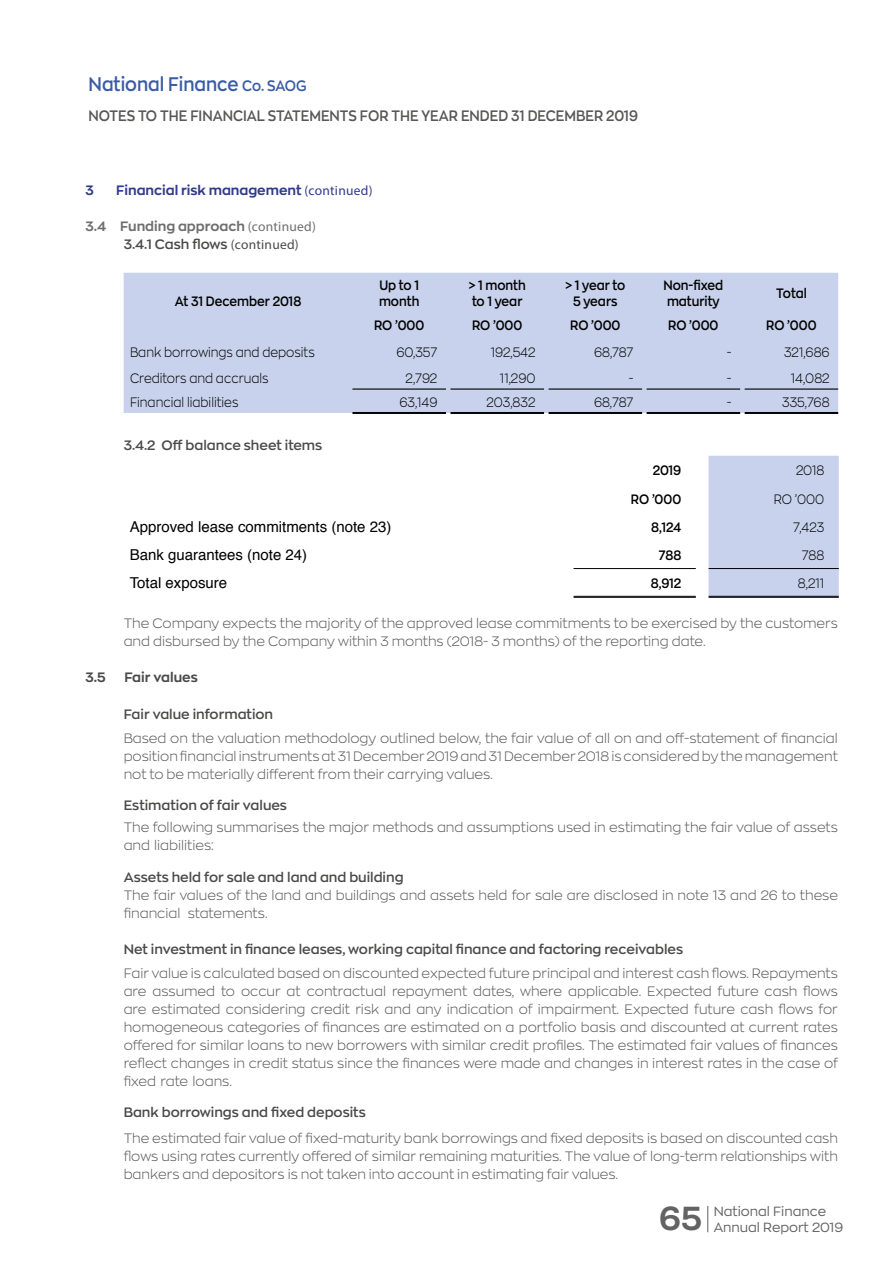
<style>
.page{position:relative;width:893px;height:1263px;background:#fff}
.page>*{position:absolute;margin:0;border:0;box-sizing:border-box;transform-origin:0 0}
.t1{font:700 33px "Zona Pro";color:#646363}
.t2{font:600 19.5px "Zona Pro";color:#3a5ba7;scale:.9 1}
.t3{font:15px "Helvetica";color:#000}
.t4{font:600 15px "Zona Pro";color:#575756;scale:.9 1}
.t5{font:300 13.5px/18px "Zona Pro";color:#575756}
.t6{font:600 13.5px "Zona Pro";color:#4a4a49}
.t7{font:300 13.5px "Zona Pro";color:#000;scale:.9 1}
.t8{font:600 13.5px/16.2px "Zona Pro";color:#000;scale:.9 1}
.t9{font:700 13.5px/18px "Zona Pro";color:#706f6f}
.t10{font:700 13.5px "Zona Pro";color:#303b8d}
.t11{font:700 13.5px "Zona Pro";color:#4a4a49}
.t12{font:13.2px "Zona Pro";color:#646363}
.s1{font-size:15px}
.s2{font-family:"Myriad Pro";font-weight:400}
.s3{font-weight:600;color:#4a4a49}
.s4{font-family:"Myriad Pro";font-weight:400;color:#4a4a49}
</style>
<div class="page">
<svg style="left:707px;top:1206px;width:1px;height:26px"></svg>
<div style="left:124px;top:273px;width:714px;height:140px;background:#c8d2ec"></div>
<hr style="left:352px;top:412px;width:94px;height:1px;background:#000">
<hr style="left:352px;top:413px;width:94px;height:1px;background:#000">
<hr style="left:450px;top:412px;width:94px;height:1px;background:#000">
<hr style="left:450px;top:413px;width:94px;height:1px;background:#000">
<hr style="left:549px;top:412px;width:93px;height:1px;background:#000">
<hr style="left:549px;top:413px;width:93px;height:1px;background:#000">
<hr style="left:647px;top:412px;width:93px;height:1px;background:#000">
<hr style="left:647px;top:413px;width:93px;height:1px;background:#000">
<hr style="left:745px;top:412px;width:93px;height:1px;background:#000">
<hr style="left:745px;top:413px;width:93px;height:1px;background:#000">
<hr style="left:352px;top:388px;width:94px;height:2px;background:#000">
<hr style="left:450px;top:388px;width:94px;height:2px;background:#000">
<hr style="left:549px;top:388px;width:93px;height:2px;background:#000">
<hr style="left:647px;top:388px;width:93px;height:2px;background:#000">
<hr style="left:745px;top:388px;width:93px;height:2px;background:#000">
<div style="left:709px;top:456px;width:130px;height:140px;background:#c8d2ec"></div>
<hr style="left:574px;top:568px;width:122px;height:1px;background:#000">
<hr style="left:574px;top:596px;width:122px;height:1px;background:#000">
<hr style="left:574px;top:597px;width:122px;height:1px;background:#000">
<hr style="left:709px;top:596px;width:130px;height:1px;background:#000">
<hr style="left:709px;top:597px;width:130px;height:1px;background:#000">
<hr style="left:709px;top:568px;width:130px;height:1px;background:#000">
<h2 class="t2" style="left:89px;top:71px;width:244px">National Finance <span class="s1">Co. SAOG</span></h2>
<p class="t4" style="left:89px;top:105px;width:612px">NOTES TO THE FINANCIAL STATEMENTS FOR THE YEAR ENDED 31 DECEMBER 2019</p>
<p class="t10" style="left:85px;top:181px;width:10px">3</p>
<p class="t10" style="left:116px;top:181px;width:258px">Financial risk management <span class="s2">(continued)</span></p>
<p class="t9" style="left:124px;top:217px;width:194px;text-indent:-38px">3.4 Funding approach <span class="s2">(continued)<br></span><span class="s3">3.4.1 Cash flows</span> <span class="s4">(continued)</span></p>
<p class="t8" style="left:175px;top:293px;width:142px">At 31 December 2018</p>
<p class="t8" style="left:379px;top:277px;width:46px">Up to 1 month</p>
<p class="t8" style="left:469px;top:277px;width:65px">&gt; 1 month to 1 year</p>
<p class="t8" style="left:565px;top:277px;width:68px;text-align:center">&gt; 1 year to<br>5 years</p>
<p class="t8" style="left:663px;top:277px;width:68px">Non-fixed maturity</p>
<p class="t8" style="left:776px;top:285px;width:36px">Total</p>
<p class="t8" style="left:374px;top:317px;width:57px">RO ’000</p>
<p class="t8" style="left:472px;top:317px;width:57px">RO ’000</p>
<p class="t8" style="left:570px;top:317px;width:57px">RO ’000</p>
<p class="t8" style="left:668px;top:317px;width:57px">RO ’000</p>
<p class="t8" style="left:766px;top:317px;width:57px">RO ’000</p>
<p class="t7" style="left:130px;top:343px;width:207px">Bank borrowings and deposits</p>
<p class="t7" style="left:396px;top:343px;width:47px">60,357</p>
<p class="t7" style="left:491px;top:343px;width:51px">192,542</p>
<p class="t7" style="left:594px;top:343px;width:45px">68,787</p>
<p class="t7" style="left:727px;top:343px;width:7px">-</p>
<p class="t7" style="left:784px;top:343px;width:52px">321,686</p>
<p class="t7" style="left:130px;top:369px;width:155px">Creditors and accruals</p>
<p class="t7" style="left:406px;top:369px;width:37px">2,792</p>
<p class="t7" style="left:500px;top:369px;width:41px">11,290</p>
<p class="t7" style="left:629px;top:369px;width:7px">-</p>
<p class="t7" style="left:727px;top:369px;width:7px">-</p>
<p class="t7" style="left:791px;top:369px;width:45px">14,082</p>
<p class="t7" style="left:130px;top:393px;width:122px">Financial liabilities</p>
<p class="t7" style="left:400px;top:393px;width:44px">63,149</p>
<p class="t7" style="left:487px;top:393px;width:56px">203,832</p>
<p class="t7" style="left:594px;top:393px;width:45px">68,787</p>
<p class="t7" style="left:727px;top:393px;width:7px">-</p>
<p class="t7" style="left:782px;top:393px;width:54px">335,768</p>
<p class="t6" style="left:124px;top:436px;width:200px">3.4.2 Off balance sheet items</p>
<p class="t8" style="left:653px;top:462px;width:33px">2019</p>
<p class="t7" style="left:796px;top:462px;width:33px">2018</p>
<p class="t8" style="left:631px;top:490px;width:57px">RO ’000</p>
<p class="t7" style="left:774px;top:490px;width:58px">RO ’000</p>
<p class="t3" style="left:130px;top:515px;width:263px">Approved lease commitments (note 23)</p>
<p class="t8" style="left:651px;top:518px;width:35px">8,124</p>
<p class="t7" style="left:793px;top:518px;width:36px">7,423</p>
<p class="t3" style="left:130px;top:543px;width:179px">Bank guarantees (note 24)</p>
<p class="t8" style="left:659px;top:547px;width:27px">788</p>
<p class="t7" style="left:802px;top:546px;width:27px">788</p>
<p class="t3" style="left:130px;top:571px;width:99px">Total exposure</p>
<p class="t8" style="left:651px;top:575px;width:35px">8,912</p>
<p class="t7" style="left:798px;top:575px;width:31px">8,211</p>
<p class="t5" style="left:124px;top:613px;width:716px">The Company expects the majority of the approved lease commitments to be exercised by the customers and disbursed by the Company within 3 months (2018- 3 months) of the reporting date.</p>
<p class="t11" style="left:85px;top:668px;width:22px">3.5</p>
<p class="t11" style="left:124px;top:668px;width:75px">Fair values</p>
<p class="t6" style="left:124px;top:705px;width:151px">Fair value information</p>
<p class="t5" style="left:124px;top:729px;width:716px;text-align:justify">Based on the valuation methodology outlined below, the fair value of all on and off-statement of financial position financial instruments at 31 December 2019 and 31 December 2018 is considered by the management not to be materially different from their carrying values.</p>
<p class="t6" style="left:124px;top:796px;width:165px">Estimation of fair values</p>
<p class="t5" style="left:124px;top:818px;width:716px">The following summarises the major methods and assumptions used in estimating the fair value of assets and liabilities:</p>
<p class="t6" style="left:124px;top:868px;width:281px">Assets held for sale and land and building</p>
<p class="t5" style="left:124px;top:885px;width:716px">The fair values of the land and buildings and assets held for sale are disclosed in note 13 and 26 to these financial statements.</p>
<p class="t6" style="left:124px;top:940px;width:561px">Net investment in finance leases, working capital finance and factoring receivables</p>
<p class="t5" style="left:124px;top:963px;width:716px;text-align:justify">Fair value is calculated based on discounted expected future principal and interest cash flows. Repayments are assumed to occur at contractual repayment dates, where applicable. Expected future cash flows are estimated considering credit risk and any indication of impairment. Expected future cash flows for homogeneous categories of finances are estimated on a portfolio basis and discounted at current rates offered for similar loans to new borrowers with similar credit profiles. The estimated fair values of finances reflect changes in credit status since the finances were made and changes in interest rates in the case of fixed rate loans.</p>
<p class="t6" style="left:124px;top:1103px;width:244px">Bank borrowings and fixed deposits</p>
<p class="t5" style="left:124px;top:1128px;width:716px;text-align:justify">The estimated fair value of fixed-maturity bank borrowings and fixed deposits is based on discounted cash flows using rates currently offered of similar remaining maturities. The value of long-term relationships with bankers and depositors is not taken into account in estimating fair values.</p>
<h1 class="t1" style="left:659px;top:1197px;width:44px">65</h1>
<p class="t12" style="left:714px;top:1203px;width:114px">National Finance</p>
<p class="t12" style="left:714px;top:1219px;width:131px">Annual Report 2019</p>
</div>
